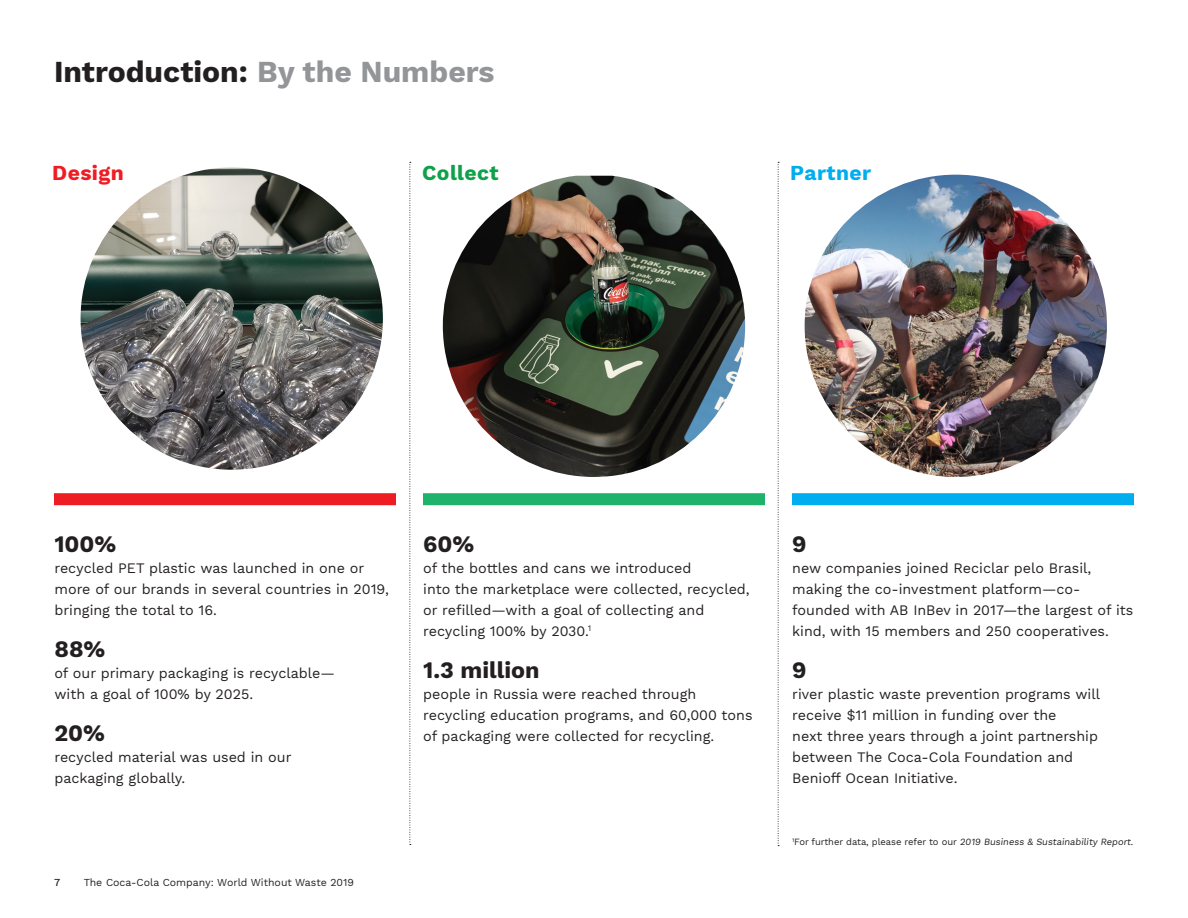
<style>
.page{position:relative;width:1188px;height:918px;background:#fff}
.page>*{position:absolute;margin:0;border:0;box-sizing:border-box;transform-origin:0 0}
.t1{font:700 30px "Work Sans";color:#231f20}
.t2{font:700 23.25px "Work Sans";color:#231f20}
.t3{font:700 21px "Work Sans";letter-spacing:.02em;color:#0fa14a}
.t4{font:700 21px "Work Sans";letter-spacing:.02em;color:#00aeef}
.t5{font:700 21px "Work Sans";letter-spacing:.02em;color:#ee1d23}
.t6{font:14.25px/21px "Work Sans";color:#231f20}
.t7{font:10.5px "Work Sans";color:#231f20}
.t8{font:500 10.5px "Work Sans";color:#231f20}
.t9{font:9.3px "Work Sans";letter-spacing:-.01em;color:#231f20}
.s1{color:#939598}
</style>
<div class="page">
<img style="left:81px;top:167px;width:302px;height:303px;border-radius:151px">
<img style="left:443px;top:176px;width:302px;height:301px">
<img style="left:805px;top:175px;width:302px;height:302px;border-radius:151px">
<div style="left:54px;top:493px;width:342px;height:12px;background:#ee1d23"></div>
<div style="left:423px;top:493px;width:342px;height:12px;background:#1eb26a"></div>
<div style="left:792px;top:493px;width:342px;height:12px;background:#00aeef"></div>
<svg style="left:410px;top:162px;width:1px;height:683px"></svg>
<svg style="left:778px;top:162px;width:1px;height:684px"></svg>
<p class="t1" style="left:54px;top:54px;width:442px">Introduction: <span class="s1">By the Numbers</span></p>
<p class="t5" style="left:52px;top:161px;width:73px">Design</p>
<p class="t3" style="left:422px;top:161px;width:78px">Collect</p>
<p class="t4" style="left:790px;top:161px;width:82px">Partner</p>
<p class="t2" style="left:54px;top:530px;width:63px">100%</p>
<p class="t6" style="left:54px;top:558px;width:336px">recycled PET plastic was launched in one or more of our brands in several countries in 2019, bringing the total to 16.</p>
<p class="t2" style="left:54px;top:635px;width:52px">88%</p>
<p class="t6" style="left:54px;top:663px;width:282px">of our primary packaging is recyclable— with a goal of 100% by 2025.</p>
<p class="t2" style="left:54px;top:719px;width:52px">20%</p>
<p class="t6" style="left:54px;top:747px;width:239px">recycled material was used in our packaging globally.</p>
<p class="t2" style="left:423px;top:530px;width:53px">60%</p>
<p class="t6" style="left:423px;top:558px;width:328px">of the bottles and cans we introduced<br>into the marketplace were collected, recycled, or refilled—with a goal of collecting and recycling 100% by 2030.<sup>1</sup></p>
<p class="t2" style="left:423px;top:656px;width:118px">1.3 million</p>
<p class="t6" style="left:423px;top:684px;width:331px">people in Russia were reached through recycling education programs, and 60,000 tons of packaging were collected for recycling.</p>
<p class="t8" style="left:54px;top:877px;width:8px">7</p>
<p class="t7" style="left:84px;top:877px;width:272px">The Coca-Cola Company: World Without Waste 2019</p>
<p class="t2" style="left:792px;top:530px;width:16px">9</p>
<p class="t6" style="left:792px;top:558px;width:343px">new companies joined Reciclar pelo Brasil, making the co-investment platform—co&shy;founded with AB InBev in 2017—the largest of its kind, with 15 members and 250 cooperatives.</p>
<p class="t2" style="left:792px;top:656px;width:16px">9</p>
<p class="t6" style="left:792px;top:684px;width:309px">river plastic waste prevention programs will receive $11 million in funding over the<br>next three years through a joint partnership between The Coca-Cola Foundation and Benioff Ocean Initiative.</p>
<p class="t9" style="left:792px;top:837px;width:343px"><sup>1</sup> Fo r fu rt h e r d ata, p le as e refe r to o u r 2019 Business &amp; Sustainability Report.</p>
</div>
